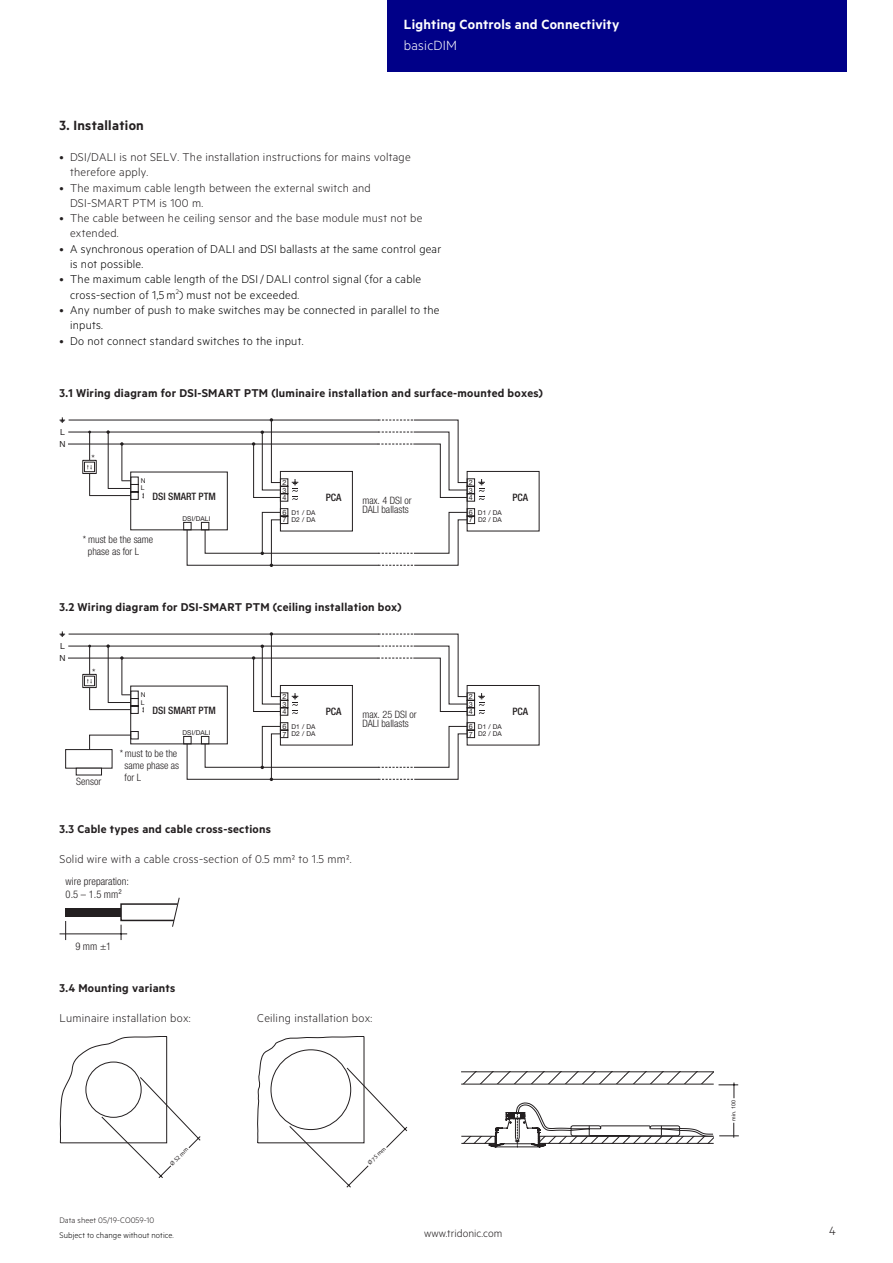
<style>
.page{position:relative;width:893px;height:1263px;background:#fff}
.page>*{position:absolute;margin:0;border:0;box-sizing:border-box;transform-origin:0 0}
.t1{font:15px "Tridonic Metric Print Semi";letter-spacing:.015em;color:#fff}
.t2{font:15px "Tridonic Metric Print Semi";letter-spacing:.02em;color:#231f20}
.t3{font:15px "Tridonic Metric Print Light";letter-spacing:.015em;color:#fff}
.t4{font:13.5px "Tridonic Metric Print Light";color:#231f20}
.t5{font:12.75px/15.3px "Tridonic Metric Print Light";letter-spacing:.02em;color:#231f20}
.t6{font:12.75px/15.3px "Tridonic Metric Print Light";letter-spacing:.02em;color:#000}
.t7{font:12.75px "Tridonic Metric Print Semi";letter-spacing:.02em;color:#231f20}
.t8{font:12px "Tridonic Metric Print Light";letter-spacing:.005em;color:#231f20}
.t9{font:300 condensed 10.5px/12.6px "Helvetica Neue LTW1 G";letter-spacing:.005em;color:#231f20}
.t10{font:300 condensed 10.2px/12.3px "Helvetica Neue LTW1 G";color:#231f20}
.t11{font:500 condensed 10.2px "Helvetica Neue LTW1 G";color:#231f20}
.t12{font:9px "Tridonic Metric Print Light";letter-spacing:.01em;color:#000}
.t13{font:9px "Tridonic Metric Print Light";letter-spacing:.005em;color:#231f20}
.t14{font:8.4px/12px "Helvetica Neue LTW1 G";color:#231f20}
.t15{font:7.2px/7.5px "Helvetica Neue LTW1 G";color:#231f20;text-align:justify}
.t16{font:6.6px/7.8px "Helvetica Neue LTW1 G";letter-spacing:.02em;color:#231f20}
.t17{font:6px "Myriad Pro";color:#231f20}
.t18{font:5.4px "Arial";color:#231f20}
.s1{color:#231f20}
</style>
<div class="page">
<div style="left:387px;top:0;width:459px;height:72px;background:#008"></div>
<svg style="left:60px;top:1036px;width:140px;height:142px"></svg>
<svg style="left:257px;top:1036px;width:150px;height:151px"></svg>
<hr style="left:461px;top:1071px;width:253px;height:1px;background:#231f20">
<hr style="left:461px;top:1143px;width:34px;height:1px;background:#231f20">
<hr style="left:461px;top:1084px;width:253px;height:1px;background:#231f20">
<svg style="left:461px;top:1136px;width:28px;height:7px"></svg>
<svg style="left:461px;top:1072px;width:253px;height:12px"></svg>
<svg style="left:489px;top:1082px;width:250px;height:66px"></svg>
<hr style="left:68px;top:432px;width:311px;height:1px;background:#231f20">
<hr style="left:68px;top:444px;width:310px;height:1px;background:#231f20">
<hr style="left:69px;top:420px;width:310px;height:1px;background:#231f20">
<div style="left:467px;top:471px;width:73px;height:60px;border:1px solid #231f20"></div>
<hr style="left:89px;top:432px;width:1px;height:64px;background:#231f20">
<div style="left:82px;top:460px;width:15px;height:14px;border:1px solid #231f20"></div>
<div style="left:84px;top:462px;width:11px;height:10px;background:#fff"></div>
<div style="left:84px;top:462px;width:11px;height:10px;border:1px solid #231f20"></div>
<svg style="left:87px;top:465px;width:5px;height:5px"></svg>
<hr style="left:89px;top:495px;width:42px;height:1px;background:#231f20">
<svg style="left:60px;top:417px;width:5px;height:6px"></svg>
<svg style="left:106px;top:418px;width:379px;height:149px"></svg>
<hr style="left:68px;top:646px;width:311px;height:1px;background:#231f20">
<hr style="left:68px;top:658px;width:310px;height:1px;background:#231f20">
<hr style="left:69px;top:634px;width:310px;height:1px;background:#231f20">
<div style="left:467px;top:685px;width:73px;height:60px;border:1px solid #231f20"></div>
<div style="left:82px;top:674px;width:15px;height:14px;border:1px solid #231f20"></div>
<div style="left:84px;top:676px;width:11px;height:10px;border:1px solid #231f20"></div>
<div style="left:65px;top:749px;width:48px;height:20px;background:#fff;border:1px solid #231f20"></div>
<div style="left:76px;top:768px;width:26px;height:7px;background:#fff"></div>
<svg style="left:87px;top:632px;width:398px;height:149px"></svg>
<svg style="left:60px;top:631px;width:5px;height:6px"></svg>
<div style="left:66px;top:908px;width:55px;height:9px;background:#231f20"></div>
<svg style="left:65px;top:921px;width:1px;height:19px"></svg>
<hr style="left:60px;top:934px;width:67px;height:1px;background:#231f20">
<svg style="left:120px;top:897px;width:60px;height:43px"></svg>
<p class="t1" style="left:404px;top:15px;width:217px">Lighting Controls and Connectivity</p>
<p class="t3" style="left:404px;top:37px;width:55px">basicDIM</p>
<p class="t2" style="left:60px;top:117px;width:86px">3. Installation</p>
<p class="t5" style="left:70px;top:149px;width:342px;text-indent:-11px">• DSI/DALI is not SELV. The installation instructions for mains voltage therefore apply.</p>
<p class="t5" style="left:70px;top:179px;width:302px;text-indent:-11px">• The maximum cable length between the external switch and<br>DSI-SMART PTM is 100 m.</p>
<p class="t5" style="left:70px;top:210px;width:354px;text-indent:-11px">• The cable between he ceiling sensor and the base module must not be extended.</p>
<p class="t6" style="left:70px;top:241px;width:373px;text-indent:-11px"><span class="s1">•</span> A synchronous operation of DALI and DSI ballasts at the same control gear is not possible.</p>
<p class="t6" style="left:70px;top:271px;width:353px;text-indent:-11px"><span class="s1">•</span> The maximum cable length of the DSI / DALI control signal (for a cable cross-section of 1,5 m<sup>2</sup>) must not be exceeded<span class="s1">.</span></p>
<p class="t6" style="left:70px;top:302px;width:371px;text-indent:-11px"><span class="s1">•</span> Any number of push to make switches may be connected in parallel to the inputs.</p>
<p class="t6" style="left:60px;top:332px;width:245px"><span class="s1">•</span> Do not connect standard switches to the input.</p>
<p class="t7" style="left:60px;top:385px;width:485px">3.1 Wiring diagram for DSI-SMART PTM (luminaire installation and surface-mounted boxes)</p>
<p class="t14" style="left:60px;top:426px;width:8px">L<br>N</p>
<p class="t10" style="left:91px;top:452px;width:5px">*</p>
<p class="t16" style="left:141px;top:477px;width:6px">N<br>L</p>
<p class="t11" style="left:152px;top:490px;width:65px">DSI SMART PTM</p>
<p class="t16" style="left:182px;top:514px;width:30px">DSI/DALI</p>
<p class="t10" style="left:88px;top:533px;width:67px;text-indent:-5px">* must be the same phase as for L</p>
<p class="t15" style="left:282px;top:479px;width:6px">2<br>3<br>4</p>
<p class="t15" style="left:282px;top:508px;width:6px">6<br>7</p>
<p class="t16" style="left:291px;top:508px;width:25px">D1 / DA<br>D2 / DA</p>
<p class="t11" style="left:326px;top:491px;width:17px">PCA</p>
<p class="t15" style="left:469px;top:479px;width:6px">2<br>3<br>4</p>
<p class="t15" style="left:469px;top:508px;width:6px">6<br>7</p>
<p class="t10" style="left:362px;top:496px;width:51px;line-height:8.4px">max. 4 DSI or<br>DALI ballasts</p>
<p class="t11" style="left:512px;top:491px;width:17px">PCA</p>
<p class="t16" style="left:478px;top:508px;width:25px">D1 / DA<br>D2 / DA</p>
<p class="t7" style="left:60px;top:599px;width:344px">3.2 Wiring diagram for DSI-SMART PTM (ceiling installation box)</p>
<p class="t14" style="left:60px;top:640px;width:8px">L<br>N</p>
<p class="t10" style="left:92px;top:666px;width:5px">*</p>
<p class="t10" style="left:76px;top:775px;width:26px">Sensor</p>
<p class="t16" style="left:141px;top:691px;width:6px">N<br>L</p>
<p class="t15" style="left:469px;top:693px;width:6px">2<br>3<br>4</p>
<p class="t15" style="left:469px;top:722px;width:6px">6</p>
<p class="t15" style="left:282px;top:693px;width:6px">2<br>3<br>4</p>
<p class="t15" style="left:282px;top:722px;width:6px">6<br>7</p>
<p class="t16" style="left:478px;top:722px;width:25px">D1 / DA<br>D2 / DA</p>
<p class="t11" style="left:152px;top:704px;width:65px">DSI SMART PTM</p>
<p class="t11" style="left:326px;top:705px;width:17px">PCA</p>
<p class="t10" style="left:362px;top:710px;width:56px;line-height:8.4px">max. 25 DSI or<br>DALI ballasts</p>
<p class="t11" style="left:512px;top:705px;width:17px">PCA</p>
<p class="t10" style="left:125px;top:747px;width:56px;text-indent:-5px">* must to be the same phase as for L</p>
<p class="t16" style="left:291px;top:722px;width:25px">D1 / DA<br>D2 / DA</p>
<p class="t16" style="left:182px;top:728px;width:30px">DSI/DALI</p>
<p class="t15" style="left:469px;top:730px;width:6px">7</p>
<p class="t7" style="left:60px;top:821px;width:213px">3.3 Cable types and cable cross-sections</p>
<p class="t5" style="left:60px;top:851px;width:293px">Solid wire with a cable cross-section of 0.5 mm² to 1.5 mm².</p>
<p class="t9" style="left:66px;top:875px;width:65px">wire preparation:<br>0.5 – 1.5 mm²</p>
<p class="t9" style="left:75px;top:940px;width:38px">9 mm ±1</p>
<p class="t7" style="left:60px;top:980px;width:117px">3.4 Mounting variants</p>
<p class="t5" style="left:60px;top:1010px;width:133px">Luminaire installation box:</p>
<p class="t5" style="left:257px;top:1010px;width:117px">Ceiling installation box:</p>
<p class="t17" style="left:169px;top:1161px;width:24px;rotate:-45deg">Ø 52 mm</p>
<p class="t17" style="left:366px;top:1161px;width:24px;rotate:-45deg">Ø 75 mm</p>
<p class="t13" style="left:60px;top:1215px;width:96px">Data sheet 05/19-CO059-10</p>
<p class="t18" style="left:730px;top:1121px;width:22px;rotate:-90deg">min. 100</p>
<p class="t12" style="left:60px;top:1229px;width:116px">Subject to change without notice.</p>
<p class="t8" style="left:424px;top:1227px;width:80px">www.tridonic.com</p>
<p class="t4" style="left:829px;top:1223px;width:8px">4</p>
</div>
